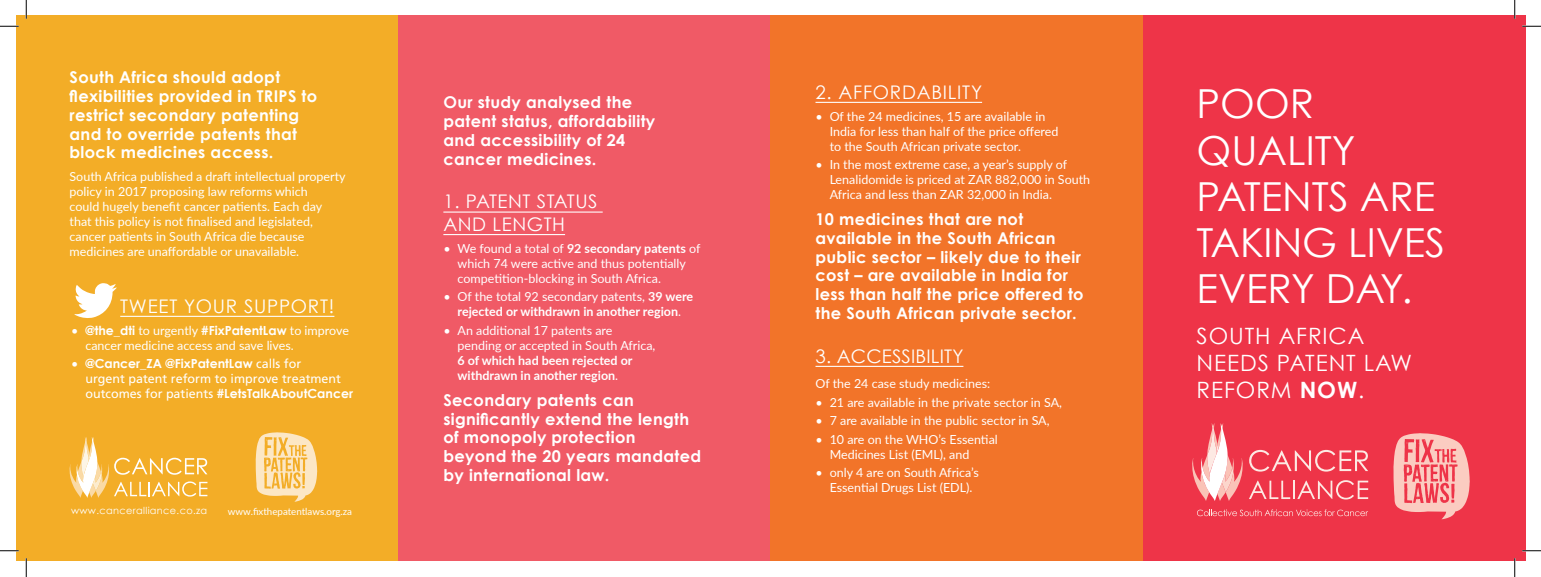
<style>
.page{position:relative;width:1541px;height:577px;background:#fff}
.page>*{position:absolute;margin:0;border:0;box-sizing:border-box;transform-origin:0 0}
.t1{font:40px/46.2px "Century Gothic";color:#fff}
.t2{font:22.5px/27px "Century Gothic";letter-spacing:.04em;color:#fff}
.t3{font:18.75px/22.5px "Century Gothic";letter-spacing:.03em;color:#fff}
.t4{font:18.75px "Century Gothic";letter-spacing:.01em;color:#fff}
.t5{font:700 16.25px/18.8px "Century Gothic";letter-spacing:.02em;color:#fff}
.t6{font:12.5px/15px "Lato";color:#fff}
.t7{font:700 12.5px/15px "Lato";color:#fff;text-align:center}
.t8{font:700 12.5px "Century Gothic";color:#fff}
.t9{font:12.5px "Frutiger LT Std";color:#fff}
.t10{font:9.75px "Lato";color:#fff}
.t11{font:9.75px "Century Gothic";letter-spacing:.035em;color:#fff}
.s1{font-family:"Lato";font-weight:400}
.s2{font-family:"Frutiger LT Std";font-weight:400}
.s3{font-weight:700}
.s4{font-weight:400}
</style>
<div class="page">
<div style="left:16px;top:16px;width:382px;height:545px;background:#f3ad27"></div>
<div style="left:1142px;top:16px;width:383px;height:545px;background:#ee3448"></div>
<svg style="left:1393px;top:433px;width:76px;height:86px"></svg>
<div style="left:398px;top:16px;width:372px;height:545px;background:#f05a66"></div>
<div style="left:770px;top:16px;width:372px;height:545px;background:#f27429"></div>
<hr style="left:815px;top:102px;width:167px;height:1px;background:#fff">
<hr style="left:815px;top:366px;width:148px;height:1px;background:#fff">
<hr style="left:443px;top:212px;width:160px;height:1px;background:#fff">
<hr style="left:443px;top:234px;width:122px;height:1px;background:#fff">
<svg style="left:1192px;top:423px;width:176px;height:78px"></svg>
<svg style="left:1197px;top:509px;width:171px;height:7px"></svg>
<svg style="left:74px;top:283px;width:43px;height:35px"></svg>
<hr style="left:120px;top:316px;width:214px;height:1px;background:#fff">
<svg style="left:256px;top:432px;width:61px;height:70px"></svg>
<svg style="left:69px;top:437px;width:138px;height:61px"></svg>
<svg style="left:0;top:25px;width:19px;height:2px"></svg>
<svg style="left:1522px;top:25px;width:19px;height:2px"></svg>
<svg style="left:0;top:550px;width:19px;height:1px"></svg>
<svg style="left:1522px;top:550px;width:19px;height:1px"></svg>
<svg style="left:25px;top:0;width:2px;height:19px"></svg>
<svg style="left:25px;top:558px;width:2px;height:19px"></svg>
<svg style="left:1514px;top:0;width:1px;height:19px"></svg>
<svg style="left:1514px;top:558px;width:1px;height:19px"></svg>
<h3 class="t5" style="left:70px;top:68px;width:249px">South Africa should adopt flexibilities provided in TRIPS to restrict secondary patenting and to override patents that block medicines access.</h3>
<p class="t6" style="left:70px;top:168px;width:278px">South Africa published a draft intellectual property policy in 2017 proposing law reforms which<br>could hugely benefit cancer patients. Each day that this policy is not finalised and legislated, cancer patients in South Africa die because medicines are unaffordable or unavailable.</p>
<h3 class="t3" style="left:120px;top:294px;width:216px">TWEET YOUR SUPPORT!</h3>
<p class="t8" style="left:71px;top:322px;width:279px"><span class="s1">•</span> @the_dti <span class="s1">to urgently</span> #FixPatentLaw <span class="s1">to improve</span></p>
<p class="t6" style="left:85px;top:337px;width:210px">cancer medicine access and save lives.</p>
<p class="t8" style="left:71px;top:356px;width:232px"><span class="s1">•</span> @Cancer_ZA @FixPatentLaw <span class="s2">calls for</span></p>
<p class="t9" style="left:85px;top:371px;width:257px">urgent patent reform to improve treatment</p>
<p class="t8" style="left:85px;top:386px;width:269px"><span class="s2">outcomes for patients</span> #LetsTalkAboutCancer</p>
<p class="t11" style="left:71px;top:504px;width:138px">www.canceralliance.co.za</p>
<p class="t10" style="left:228px;top:504px;width:126px">www.fixthepatentlaws.org.za</p>
<h3 class="t5" style="left:443px;top:93px;width:213px">Our study analysed the patent status, affordability and accessibility of 24 cancer medicines.</h3>
<h3 class="t3" style="left:443px;top:190px;width:156px">1. PATENT STATUS<br>AND LENGTH</h3>
<p class="t6" style="left:457px;top:240px;width:244px;text-indent:-14px">• We found a total of <span class="s3">92 secondary patents</span> of which 74 were active and thus potentially competition-blocking in South Africa.</p>
<p class="t7" style="left:443px;top:289px;width:251px"><span class="s4">• Of the total 92 secondary patents,</span> 39 were rejected or withdrawn in another region<span class="s4">.</span></p>
<p class="t6" style="left:457px;top:322px;width:199px;text-indent:-14px">• An additional 17 patents are pending or accepted in South Africa,</p>
<p class="t7" style="left:457px;top:352px;width:177px;text-align:left">6 of which had been rejected or withdrawn in another region<span class="s4">.</span></p>
<h3 class="t5" style="left:443px;top:390px;width:259px">Secondary patents can significantly extend the length of monopoly protection beyond the 20 years mandated by international law.</h3>
<h3 class="t3" style="left:815px;top:80px;width:168px">2. AFFORDABILITY</h3>
<p class="t6" style="left:830px;top:108px;width:230px;text-indent:-14px">• Of the 24 medicines, 15 are available in<br>India for less than half of the price offered to the South African private sector.</p>
<p class="t6" style="left:830px;top:157px;width:262px;text-indent:-14px">• In the most extreme case, a year’s supply of<br>Lenalidomide is priced at ZAR 882,000 in South<br>Africa and less than ZAR 32,000 in India.</p>
<h3 class="t5" style="left:815px;top:209px;width:270px">10 medicines that are not available in the South African public sector – likely due to their cost – are available in India for less than half the price offered to the South African private sector.</h3>
<h3 class="t4" style="left:815px;top:344px;width:149px">3. ACCESSIBILITY</h3>
<p class="t6" style="left:815px;top:376px;width:176px">Of the 24 case study medicines:</p>
<p class="t6" style="left:815px;top:394px;width:248px">• 21 are available in the private sector in SA,</p>
<p class="t6" style="left:815px;top:413px;width:236px">• 7 are available in the public sector in SA,</p>
<p class="t6" style="left:830px;top:431px;width:170px;text-indent:-14px">• 10 are on the WHO’s Essential<br>Medicines List (EML), and</p>
<p class="t6" style="left:830px;top:465px;width:151px;text-indent:-14px">• only 4 are on South Africa’s<br>Essential Drugs List (EDL).</p>
<h1 class="t1" style="left:1196px;top:80px;width:250px">POOR<br>QUALITY<br>PATENTS ARE<br>TAKING LIVES<br>EVERY DAY.</h1>
<h2 class="t2" style="left:1196px;top:322px;width:217px">SOUTH AFRICA<br>NEEDS PATENT LAW<br>REFORM <span class="s3">NOW</span>.</h2>
</div>
